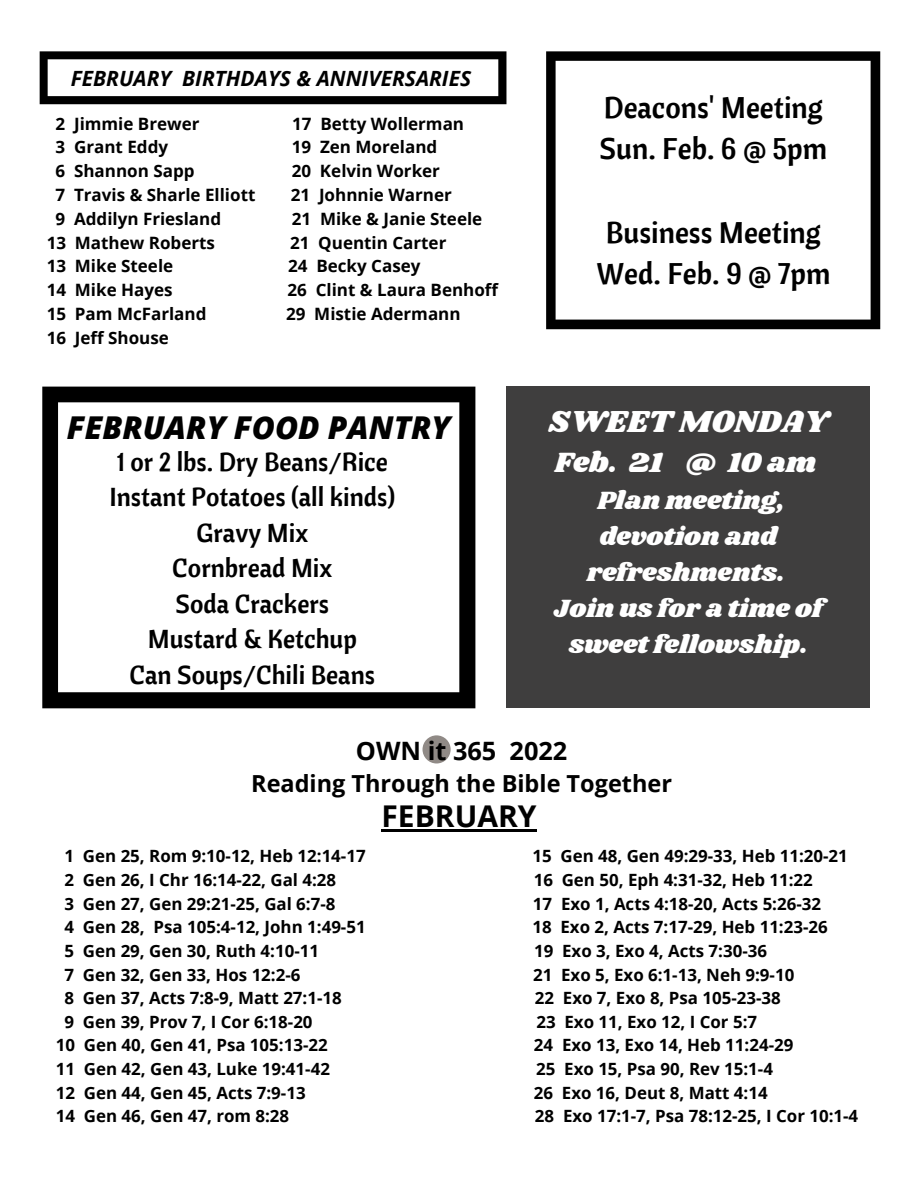
<style>
.page{position:relative;width:918px;height:1188px;background:#fff}
.page>*{position:absolute;margin:0;border:0;box-sizing:border-box;transform-origin:0 0}
.t1{font:italic 800 31.5px "Open Sans";color:#000}
.t2{font:31.5px "Shrikhand";color:#fff}
.t3{font:700 30px "Open Sans";color:#000}
.t4{font:29.7px "Cantora One";color:#000}
.t5{font:28.95px "Shrikhand";color:#fff}
.t6{font:25.95px/36px "Shrikhand";color:#fff;text-align:center}
.t7{font:25.8px "Cantora One";color:#000}
.t8{font:700 25.35px "Open Sans";color:#000}
.t9{font:700 23.55px "Open Sans";color:#000}
.t10{font:italic 700 21px "Open Sans";color:#000}
.t11{font:700 17.1px "Open Sans";color:#000}
.t12{font:700 16.95px "Open Sans";color:#000}
</style>
<div class="page">
<div style="left:423px;top:735px;width:28px;height:29px;background:#908a86;border-radius:50%"></div>
<svg style="left:40px;top:51px;width:466px;height:53px"></svg>
<svg style="left:42px;top:387px;width:433px;height:321px"></svg>
<hr style="left:381px;top:830px;width:156px;height:2px;background:#000">
<svg style="left:546px;top:51px;width:334px;height:278px"></svg>
<div style="left:507px;top:387px;width:363px;height:321px;background:#3f3e3e"></div>
<p class="t10" style="left:71px;top:63px;width:402px">FEBRUARY BIRTHDAYS &amp; ANNIVERSARIES</p>
<p class="t11" style="left:56px;top:111px;width:145px">2 Jimmie Brewer</p>
<p class="t11" style="left:292px;top:111px;width:173px">17 Betty Wollerman</p>
<p class="t11" style="left:56px;top:135px;width:114px">3 Grant Eddy</p>
<p class="t11" style="left:292px;top:135px;width:147px">19 Zen Moreland</p>
<p class="t11" style="left:56px;top:159px;width:141px">6 Shannon Sapp</p>
<p class="t11" style="left:292px;top:159px;width:150px">20 Kelvin Worker</p>
<p class="t11" style="left:56px;top:183px;width:201px">7 Travis &amp; Sharle Elliott</p>
<p class="t11" style="left:291px;top:183px;width:163px">21 Johnnie Warner</p>
<p class="t11" style="left:56px;top:206px;width:167px">9 Addilyn Friesland</p>
<p class="t11" style="left:292px;top:206px;width:192px">21 Mike &amp; Janie Steele</p>
<p class="t11" style="left:47px;top:230px;width:170px">13 Mathew Roberts</p>
<p class="t11" style="left:290px;top:230px;width:158px">21 Quentin Carter</p>
<p class="t11" style="left:47px;top:254px;width:128px">13 Mike Steele</p>
<p class="t11" style="left:288px;top:254px;width:134px">24 Becky Casey</p>
<p class="t11" style="left:47px;top:278px;width:127px">14 Mike Hayes</p>
<p class="t11" style="left:288px;top:278px;width:212px">26 Clint &amp; Laura Benhoff</p>
<p class="t11" style="left:47px;top:302px;width:161px">15 Pam McFarland</p>
<p class="t11" style="left:286px;top:302px;width:176px">29 Mistie Adermann</p>
<p class="t11" style="left:47px;top:325px;width:124px">16 Jeff Shouse</p>
<p class="t1" style="left:67px;top:406px;width:385px">FEBRUARY FOOD PANTRY</p>
<p class="t7" style="left:117px;top:445px;width:273px">1 or 2 lbs. Dry Beans/Rice</p>
<p class="t7" style="left:109px;top:480px;width:287px">Instant Potatoes (all kinds)</p>
<p class="t7" style="left:196px;top:516px;width:113px">Gravy Mix</p>
<p class="t7" style="left:172px;top:551px;width:162px">Cornbread Mix</p>
<p class="t7" style="left:176px;top:587px;width:155px">Soda Crackers</p>
<p class="t7" style="left:148px;top:623px;width:211px">Mustard &amp; Ketchup</p>
<p class="t7" style="left:130px;top:658px;width:247px">Can Soups/Chili Beans</p>
<p class="t4" style="left:604px;top:88px;width:221px">Deacons' Meeting</p>
<p class="t4" style="left:600px;top:130px;width:229px">Sun. Feb. 6 @ 5pm</p>
<p class="t4" style="left:606px;top:213px;width:217px">Business Meeting</p>
<p class="t4" style="left:596px;top:254px;width:235px">Wed. Feb. 9 @ 7pm</p>
<p class="t2" style="left:549px;top:399px;width:281px">SWEET MONDAY</p>
<p class="t5" style="left:555px;top:442px;width:263px">Feb. 21 @ 10 am</p>
<p class="t6" style="left:587px;top:484px;width:199px">Plan meeting, devotion and refreshments.</p>
<p class="t6" style="left:554px;top:592px;width:270px">Join us for a time of sweet fellowship.</p>
<p class="t8" style="left:356px;top:733px;width:213px">OWN it 365 2022</p>
<p class="t9" style="left:251px;top:767px;width:422px">Reading Through the Bible Together</p>
<p class="t3" style="left:381px;top:795px;width:157px">FEBRUARY</p>
<p class="t12" style="left:65px;top:844px;width:303px">1 Gen 25, Rom 9:10-12, Heb 12:14-17</p>
<p class="t12" style="left:532px;top:844px;width:317px">15 Gen 48, Gen 49:29-33, Heb 11:20-21</p>
<p class="t12" style="left:65px;top:868px;width:273px">2 Gen 26, I Chr 16:14-22, Gal 4:28</p>
<p class="t12" style="left:534px;top:868px;width:281px">16 Gen 50, Eph 4:31-32, Heb 11:22</p>
<p class="t12" style="left:65px;top:892px;width:272px">3 Gen 27, Gen 29:21-25, Gal 6:7-8</p>
<p class="t12" style="left:533px;top:892px;width:290px">17 Exo 1, Acts 4:18-20, Acts 5:26-32</p>
<p class="t12" style="left:65px;top:915px;width:303px">4 Gen 28, Psa 105:4-12, John 1:49-51</p>
<p class="t12" style="left:532px;top:915px;width:297px">18 Exo 2, Acts 7:17-29, Heb 11:23-26</p>
<p class="t12" style="left:65px;top:939px;width:256px">5 Gen 29, Gen 30, Ruth 4:10-11</p>
<p class="t12" style="left:534px;top:939px;width:234px">19 Exo 3, Exo 4, Acts 7:30-36</p>
<p class="t12" style="left:65px;top:962px;width:237px">7 Gen 32, Gen 33, Hos 12:2-6</p>
<p class="t12" style="left:533px;top:962px;width:263px">21 Exo 5, Exo 6:1-13, Neh 9:9-10</p>
<p class="t12" style="left:65px;top:986px;width:279px">8 Gen 37, Acts 7:8-9, Matt 27:1-18</p>
<p class="t12" style="left:535px;top:986px;width:248px">22 Exo 7, Exo 8, Psa 105-23-38</p>
<p class="t12" style="left:65px;top:1010px;width:250px">9 Gen 39, Prov 7, I Cor 6:18-20</p>
<p class="t12" style="left:536px;top:1010px;width:222px">23 Exo 11, Exo 12, I Cor 5:7</p>
<p class="t12" style="left:56px;top:1033px;width:273px">10 Gen 40, Gen 41, Psa 105:13-22</p>
<p class="t12" style="left:534px;top:1033px;width:261px">24 Exo 13, Exo 14, Heb 11:24-29</p>
<p class="t12" style="left:56px;top:1057px;width:276px">11 Gen 42, Gen 43, Luke 19:41-42</p>
<p class="t12" style="left:536px;top:1057px;width:238px">25 Exo 15, Psa 90, Rev 15:1-4</p>
<p class="t12" style="left:56px;top:1081px;width:251px">12 Gen 44, Gen 45, Acts 7:9-13</p>
<p class="t12" style="left:534px;top:1081px;width:235px">26 Exo 16, Deut 8, Matt 4:14</p>
<p class="t12" style="left:56px;top:1104px;width:235px">14 Gen 46, Gen 47, rom 8:28</p>
<p class="t12" style="left:535px;top:1104px;width:325px">28 Exo 17:1-7, Psa 78:12-25, I Cor 10:1-4</p>
</div>
